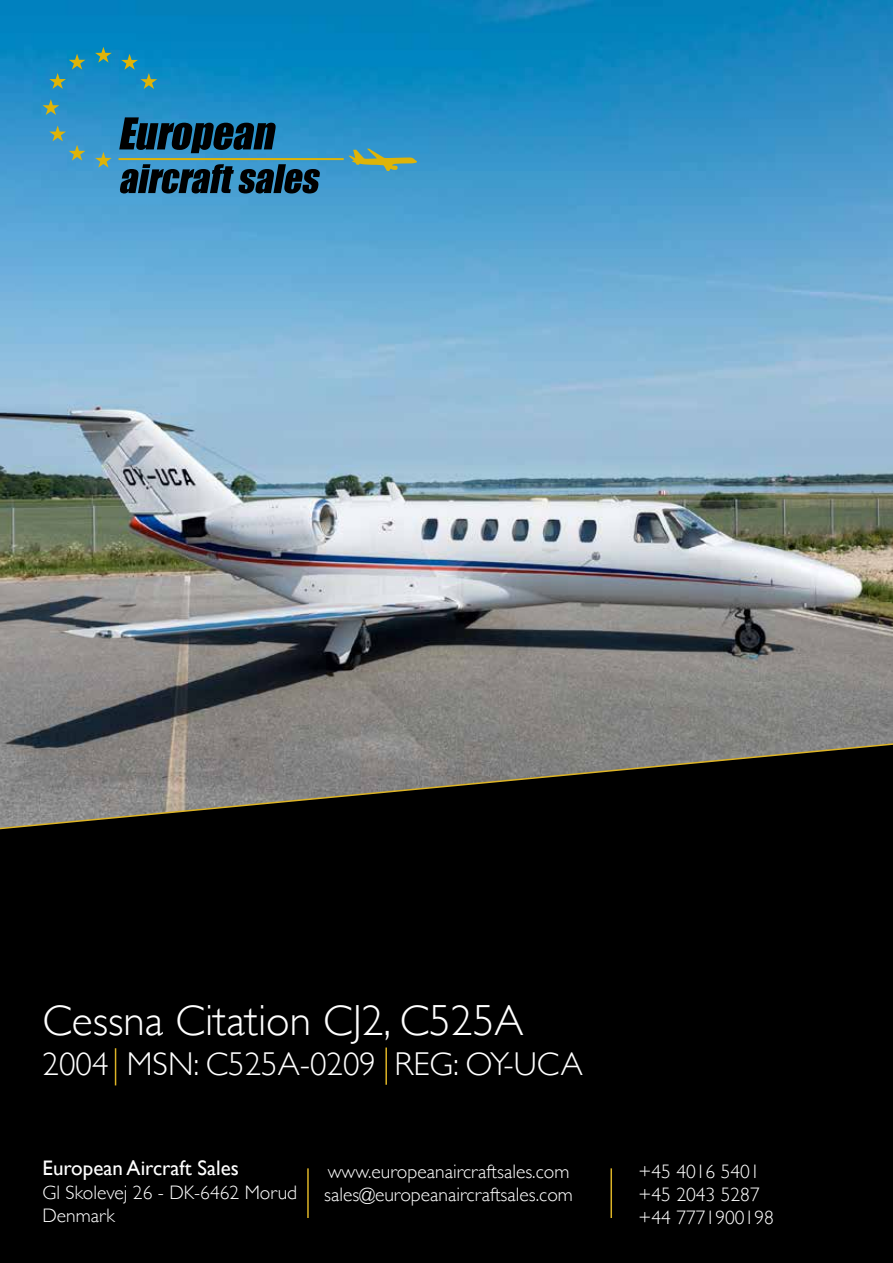
<style>
.page{position:relative;width:893px;height:1263px;background:#fff}
.page>*{position:absolute;margin:0;border:0;box-sizing:border-box;transform-origin:0 0}
.t1{font:300 43.5px "Gill Sans";color:#fff}
.t2{font:300 33px "Gill Sans";color:#fff}
.t3{font:21px "Gill Sans";color:#fff}
.t4{font:300 19.5px/23.4px "Gill Sans";color:#fff}
</style>
<div class="page">
<img style="left:0;top:0;width:893px;height:741px">
<svg style="left:0;top:741px;width:893px;height:522px;background:#0c0b0b"></svg>
<svg style="left:119px;top:117px;width:157px;height:36px;background:#14415a"></svg>
<svg style="left:120px;top:164px;width:200px;height:29px;background:#1b4157"></svg>
<svg style="left:95px;top:47px;width:17px;height:16px"></svg>
<svg style="left:121px;top:54px;width:36px;height:35px"></svg>
<svg style="left:49px;top:54px;width:36px;height:35px"></svg>
<svg style="left:43px;top:99px;width:16px;height:16px"></svg>
<svg style="left:49px;top:125px;width:36px;height:36px"></svg>
<svg style="left:95px;top:152px;width:17px;height:16px"></svg>
<hr style="left:119px;top:158px;width:225px;height:2px;background:#deb408">
<svg style="left:348px;top:149px;width:70px;height:22px;background:#71a187"></svg>
<hr style="left:307px;top:1168px;width:2px;height:50px;background:#ddb426">
<hr style="left:385px;top:1047px;width:2px;height:38px;background:#ddb426">
<hr style="left:115px;top:1048px;width:1px;height:37px;background:#ddb426">
<hr style="left:610px;top:1168px;width:2px;height:50px;background:#ddb426">
<h1 class="t1" style="left:43px;top:987px;width:482px">Cessna Citation CJ2, C525A</h1>
<h2 class="t2" style="left:43px;top:1038px;width:542px">2004 MSN: C525A-0209 REG: OY-UCA</h2>
<p class="t3" style="left:43px;top:1156px;width:198px">European Aircraft Sales</p>
<p class="t4" style="left:43px;top:1180px;width:256px">Gl Skolevej 26 - DK-6462 Morud<br>Denmark</p>
<p class="t4" style="left:324px;top:1158px;width:250px">www.europeanaircraftsales.com sales@europeanaircraftsales.com</p>
<p class="t4" style="left:639px;top:1158px;width:137px">+45 4016 5401 +45 2043 5287 +44 7771900198</p>
</div>
